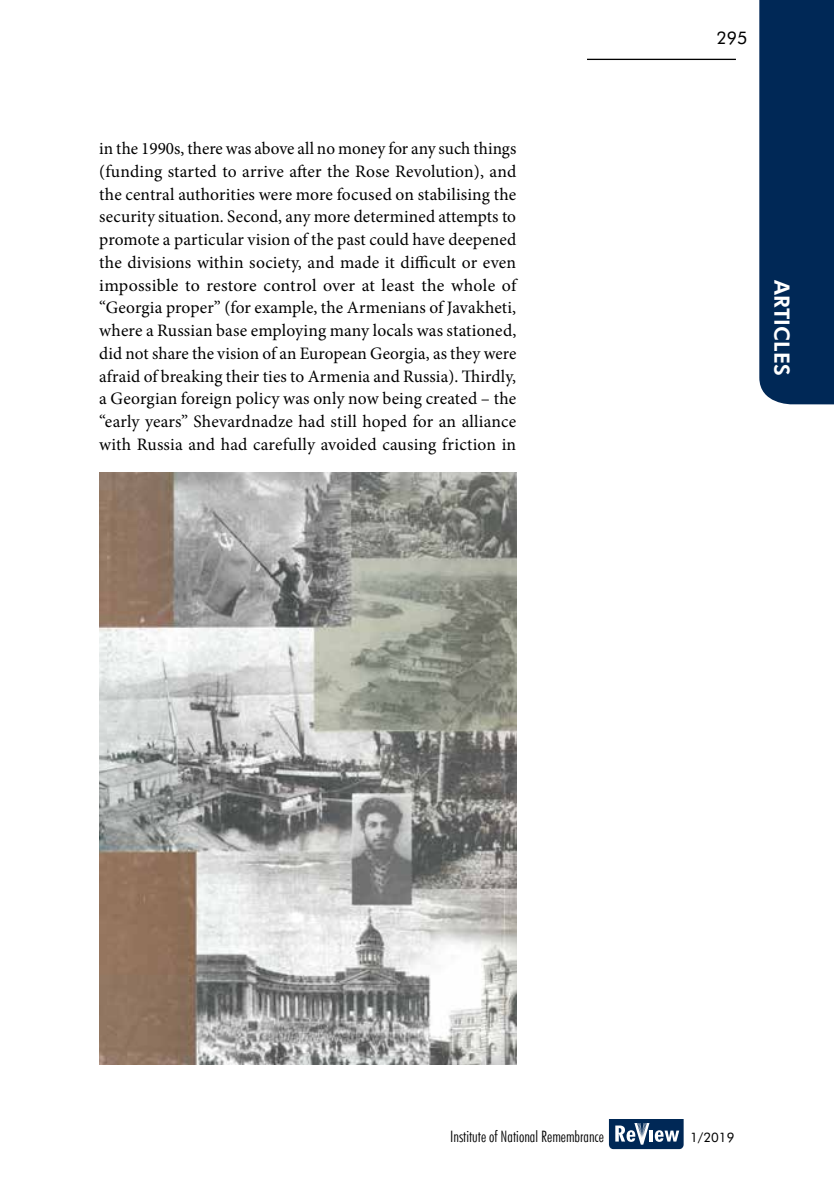
<style>
.page{position:relative;width:834px;height:1191px;background:#fff}
.page>*{position:absolute;margin:0;border:0;box-sizing:border-box;transform-origin:0 0}
.t1{font:21px "Futura Hv EU";color:#fff}
.t2{font:17.5px/22.8px "Minion Pro";letter-spacing:.01em;color:#000;text-align:justify}
.t3{font:17.5px "Futura EU";color:#000}
.t4{font:15.75px "Futura Lt Cn EU";color:#000}
.t5{font:13.12px "Futura EU";color:#000}
</style>
<div class="page">
<div style="left:759px;top:0;width:74px;height:404px;background:#002856"></div>
<hr style="left:587px;top:59px;width:148px;height:1px;background:#000">
<svg style="left:609px;top:1119px;width:74px;height:30px"></svg>
<img style="left:99px;top:472px;width:417px;height:592px">
<p class="t2" style="left:99px;top:137px;width:418px">in the 1990s, there was above all no money for any such things (funding started to arrive after the Rose Revolution), and the central authorities were more focused on stabilising the security situation. Second, any more determined attempts to promote a particular vision of the past could have deepened the divisions within society, and made it difficult or even impossible to restore control over at least the whole of “Georgia proper” (for example, the Armenians of Javakheti, where a Russian base employing many locals was stationed, did not share the vision of an European Georgia, as they were afraid of breaking their ties to Armenia and Russia). Thirdly, a Georgian foreign policy was only now being created – the “early years” Shevardnadze had still hoped for an alliance with Russia and had carefully avoided causing friction in</p>
<p class="t3" style="left:716px;top:27px;width:32px">295</p>
<p class="t1" style="left:795px;top:280px;width:96px;rotate:90deg">ARTICLES</p>
<p class="t4" style="left:450px;top:1126px;width:155px">Institute of National Remembrance</p>
<p class="t5" style="left:690px;top:1129px;width:46px">1/2019</p>
</div>
